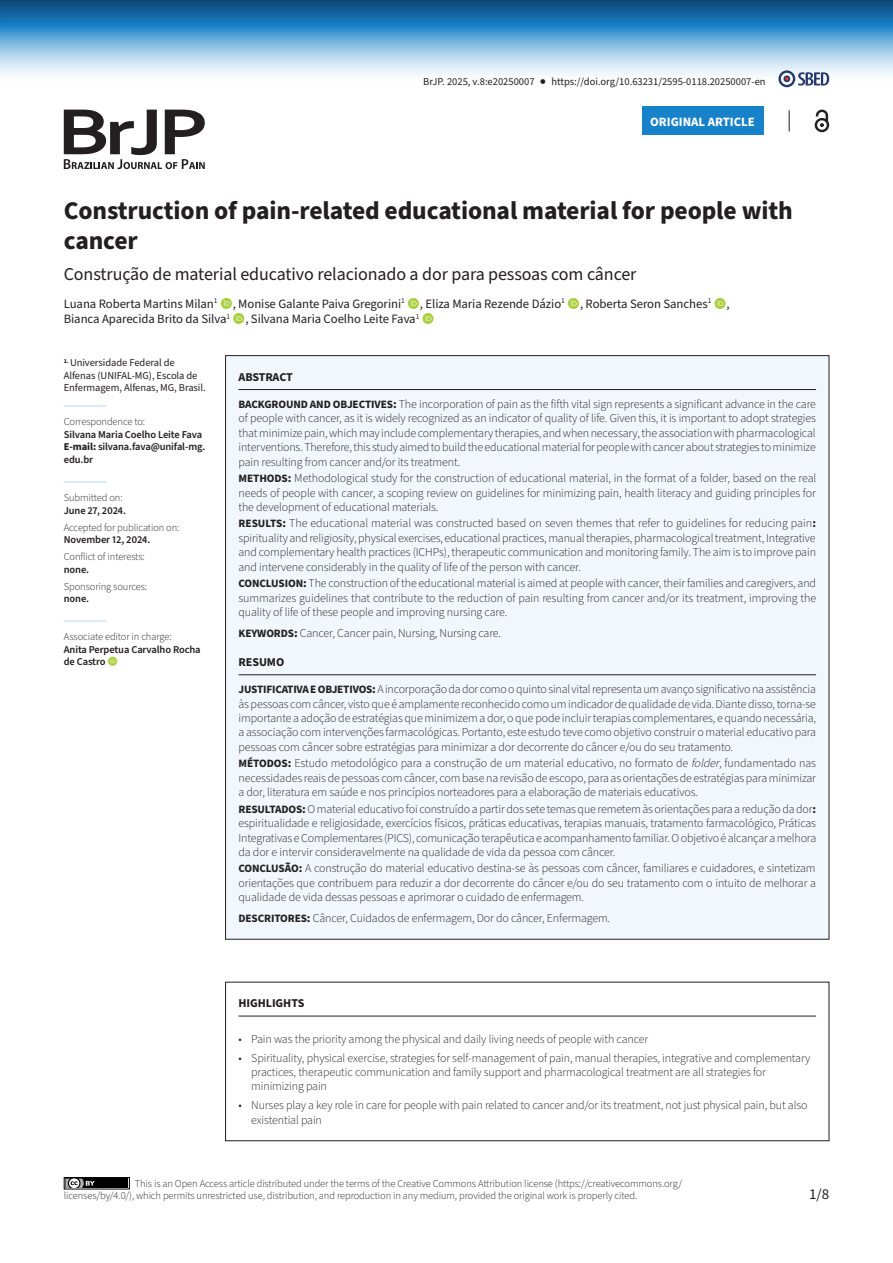
<style>
.page{position:relative;width:893px;height:1263px;background:#fff}
.page>*{position:absolute;margin:0;border:0;box-sizing:border-box;transform-origin:0 0}
.ArticleTitle{font:700 25.5px/30.6px "Source Sans Pro";letter-spacing:-.005em;color:#231f20}
.ArticleTitle-Trans1{font:18px "Source Sans Pro";letter-spacing:-.005em;color:#231f20}
.t1{font:15px "Source Sans Pro";color:#231f20}
.Authors{font:12.75px/15.3px "Source Sans Pro";letter-spacing:-.005em;color:#231f20}
.t2{font:700 12.75px "Source Sans Pro";color:#fff}
.Abstract-Trans1{font:300 12px/14.4px "Source Sans Pro";letter-spacing:-.01em;color:#231f20;text-align:justify}
.Abstract{font:300 12px/14.4px "Source Sans Pro";letter-spacing:-.01em;color:#231f20;text-align:justify}
.Highlights{font:300 12px/14.4px "Source Sans Pro";letter-spacing:-.01em;color:#231f20}
.Keywords-Trans1{font:300 12px "Source Sans Pro";letter-spacing:-.01em;color:#231f20}
.Keywords{font:300 12px "Source Sans Pro";letter-spacing:-.01em;color:#231f20}
.HighlightsHead{font:700 12px "Source Sans Pro";letter-spacing:-.005em;color:#231f20}
.AbstractTitle{font:700 12px "Source Sans Pro";letter-spacing:-.015em;color:#231f20}
.AbstractTitle-Trans1{font:700 12px "Source Sans Pro";letter-spacing:-.005em;color:#231f20}
.LicenseParaAlt{font:300 10.5px/12.6px "Source Sans Pro";letter-spacing:-.01em;color:#231f20}
.Affiliations{font:10.5px/12.6px "Source Sans Pro";letter-spacing:-.005em;color:#231f20}
.Correspondence{font:600 10.5px/12.6px "Source Sans Pro";letter-spacing:-.01em;color:#231f20}
.fnEdited-by{font:600 10.5px/12.6px "Source Sans Pro";letter-spacing:-.01em;color:#231f20}
.History{font:300 10.5px/12.6px "Source Sans Pro";letter-spacing:-.01em;color:#231f20}
.fnConflict{font:300 10.5px/12.6px "Source Sans Pro";letter-spacing:-.01em;color:#231f20}
.HistoryAlt{font:300 10.5px/12.6px "Source Sans Pro";letter-spacing:-.01em;color:#231f20}
.fnSupported-by{font:300 10.5px/12.6px "Source Sans Pro";letter-spacing:-.01em;color:#231f20}
.s1{font-weight:300}
.s2{font-weight:700}
.s3{font-weight:600}
.s4{font-weight:700;font-size:11.25px}
.s5{font-style:italic}
</style>
<div class="page">
<img style="left:0;top:0;width:893px;height:88px">
<div style="left:642px;top:106px;width:121px;height:29px;background:#1781c9"></div>
<svg style="left:64px;top:110px;width:141px;height:59px"></svg>
<svg style="left:778px;top:70px;width:51px;height:17px"></svg>
<svg style="left:815px;top:110px;width:14px;height:22px"></svg>
<svg style="left:789px;top:110px;width:1px;height:22px"></svg>
<div style="left:64px;top:1177px;width:66px;height:12px;border:1px solid #000"></div>
<div style="left:65px;top:1178px;width:63px;height:10px;background:#000"></div>
<svg style="left:65px;top:1178px;width:30px;height:10px"></svg>
<hr style="left:238px;top:1016px;width:578px;height:1px;background:#231f20">
<div style="left:225px;top:982px;width:604px;height:159px;border:1px solid #231f20"></div>
<hr style="left:64px;top:405px;width:42px;height:2px;background:#dcecf7">
<hr style="left:64px;top:481px;width:42px;height:2px;background:#dcecf7">
<hr style="left:64px;top:620px;width:42px;height:2px;background:#dcecf7">
<div style="left:226px;top:356px;width:603px;height:583px;background:#f1f7fc"></div>
<hr style="left:238px;top:389px;width:578px;height:1px;background:#231f20">
<hr style="left:238px;top:674px;width:578px;height:1px;background:#231f20">
<p class="Affiliations" style="left:423px;top:76px;width:344px">BrJP. 2025, v.8:e20250007 ● https://doi.org/10.63231/2595-0118.20250007-en</p>
<p class="t2" style="left:650px;top:113px;width:106px">ORIGINAL ARTICLE</p>
<p class="ArticleTitle" style="left:64px;top:196px;width:731px">Construction of pain-related educational material for people with cancer</p>
<p class="ArticleTitle-Trans1" style="left:64px;top:262px;width:574px">Construção de material educativo relacionado a dor para pessoas com câncer</p>
<p class="Authors" style="left:64px;top:296px;width:667px">Luana Roberta Martins Milan<sup>1</sup> , Monise Galante Paiva Gregorini<sup>1</sup> , Eliza Maria Rezende Dázio<sup>1</sup> , Roberta Seron Sanches<sup>1</sup> ,<br>Bianca Aparecida Brito da Silva<sup>1</sup> , Silvana Maria Coelho Leite Fava<sup>1</sup></p>
<p class="Affiliations" style="left:64px;top:357px;width:143px"><sup>1.</sup> Universidade Federal de<br>Alfenas (UNIFAL-MG), Escola de<br>Enfermagem, Alfenas, MG, Brasil.</p>
<p class="Correspondence" style="left:64px;top:416px;width:143px"><span class="s1">Correspondence to:<br></span>Silvana Maria Coelho Leite Fava<br><span class="s2">E-mail:</span> silvana.fava@unifal-mg. edu.br</p>
<p class="HistoryAlt" style="left:64px;top:492px;width:64px">Submitted on:<br><span class="s3">June 27, 2024.</span></p>
<p class="History" style="left:64px;top:521px;width:117px">Accepted for publication on:<br><span class="s3">November 12, 2024.</span></p>
<p class="fnConflict" style="left:64px;top:551px;width:82px">Conflict of interests: <span class="s3">none.</span></p>
<p class="fnSupported-by" style="left:64px;top:580px;width:85px">Sponsoring sources: <span class="s3">none.</span></p>
<p class="fnEdited-by" style="left:64px;top:631px;width:138px"><span class="s1">Associate editor in charge:<br></span>Anita Perpetua Carvalho Rocha de Castro</p>
<p class="AbstractTitle" style="left:238px;top:369px;width:56px">ABSTRACT</p>
<p class="Abstract" style="left:238px;top:397px;width:579px"><span class="s4">BACKGROUND AND OBJECTIVES</span><span class="s2">:</span> The incorporation of pain as the fifth vital sign represents a significant advance in the care of people with cancer, as it is widely recognized as an indicator of quality of life. Given this, it is important to adopt strategies that minimize pain, which may include complementary therapies, and when necessary, the association with pharmacological interventions. Therefore, this study aimed to build the educational material for people with cancer about strategies to minimize pain resulting from cancer and/or its treatment.</p>
<p class="Abstract" style="left:238px;top:471px;width:579px"><span class="s4">METHODS</span><span class="s2">:</span> Methodological study for the construction of educational material, in the format of a folder, based on the real needs of people with cancer, a scoping review on guidelines for minimizing pain, health literacy and guiding principles for the development of educational materials.</p>
<p class="Abstract" style="left:238px;top:517px;width:579px"><span class="s4">RESULTS</span><span class="s2">:</span> The educational material was constructed based on seven themes that refer to guidelines for reducing pain<span class="s2">: </span>spirituality and religiosity, physical exercises, educational practices, manual therapies, pharmacological treatment, Integrative and complementary health practices (ICHPs), therapeutic communication and monitoring family. The aim is to improve pain and intervene considerably in the quality of life of the person with cancer.</p>
<p class="Abstract" style="left:238px;top:576px;width:579px"><span class="s4">CONCLUSION</span><span class="s2">:</span> The construction of the educational material is aimed at people with cancer, their families and caregivers, and summarizes guidelines that contribute to the reduction of pain resulting from cancer and/or its treatment, improving the quality of life of these people and improving nursing care.</p>
<p class="Keywords" style="left:238px;top:625px;width:264px"><span class="s4">KEYWORDS</span><span class="s2">:</span> Cancer, Cancer pain, Nursing, Nursing care.</p>
<p class="AbstractTitle-Trans1" style="left:238px;top:654px;width:47px">RESUMO</p>
<p class="Abstract-Trans1" style="left:238px;top:682px;width:579px"><span class="s4">JUSTIFICATIVA E OBJETIVOS</span><span class="s2">:</span> A incorporação da dor como o quinto sinal vital representa um avanço significativo na assistência às pessoas com câncer, visto que é amplamente reconhecido como um indicador de qualidade de vida. Diante disso, torna-se importante a adoção de estratégias que minimizem a dor, o que pode incluir terapias complementares, e quando necessária, a associação com intervenções farmacológicas. Portanto, este estudo teve como objetivo construir o material educativo para pessoas com câncer sobre estratégias para minimizar a dor decorrente do câncer e/ou do seu tratamento.</p>
<p class="Abstract-Trans1" style="left:238px;top:756px;width:579px"><span class="s4">MÉTODOS</span><span class="s2">:</span> Estudo metodológico para a construção de um material educativo, no formato de <span class="s5">folder</span>, fundamentado nas necessidades reais de pessoas com câncer, com base na revisão de escopo, para as orientações de estratégias para minimizar a dor, literatura em saúde e nos princípios norteadores para a elaboração de materiais educativos.</p>
<p class="Abstract-Trans1" style="left:238px;top:802px;width:579px"><span class="s4">RESULTADOS</span><span class="s2">:</span> O material educativo foi construído a partir dos sete temas que remetem às orientações para a redução da dor<span class="s2">: </span>espiritualidade e religiosidade, exercícios físicos, práticas educativas, terapias manuais, tratamento farmacológico, Práticas Integrativas e Complementares (PICS), comunicação terapêutica e acompanhamento familiar. O objetivo é alcançar a melhora da dor e intervir consideravelmente na qualidade de vida da pessoa com câncer.</p>
<p class="Abstract-Trans1" style="left:238px;top:862px;width:579px"><span class="s4">CONCLUSÃO</span><span class="s2">:</span> A construção do material educativo destina-se às pessoas com câncer, familiares e cuidadores, e sintetizam orientações que contribuem para reduzir a dor decorrente do câncer e/ou do seu tratamento com o intuito de melhorar a qualidade de vida dessas pessoas e aprimorar o cuidado de enfermagem.</p>
<p class="Keywords-Trans1" style="left:238px;top:910px;width:373px"><span class="s4">DESCRITORES</span><span class="s2">:</span> Câncer, Cuidados de enfermagem, Dor do câncer, Enfermagem.</p>
<p class="HighlightsHead" style="left:238px;top:995px;width:67px">HIGHLIGHTS</p>
<p class="Highlights" style="left:238px;top:1032px;width:411px">• Pain was the priority among the physical and daily living needs of people with cancer</p>
<p class="Highlights" style="left:251px;top:1051px;width:561px;text-indent:-13px">• Spirituality, physical exercise, strategies for self-management of pain, manual therapies, integrative and complementary practices, therapeutic communication and family support and pharmacological treatment are all strategies for minimizing pain</p>
<p class="Highlights" style="left:251px;top:1098px;width:558px;text-indent:-13px">• Nurses play a key role in care for people with pain related to cancer and/or its treatment, not just physical pain, but also existential pain</p>
<p class="LicenseParaAlt" style="left:64px;top:1177px;width:620px;text-indent:71px">This is an Open Access article distributed under the terms of the Creative Commons Attribution license (https://creativecommons.org/ licenses/by/4.0/), which permits unrestricted use, distribution, and reproduction in any medium, provided the original work is properly cited.</p>
<p class="t1" style="left:809px;top:1184px;width:22px">1/8</p>
</div>
